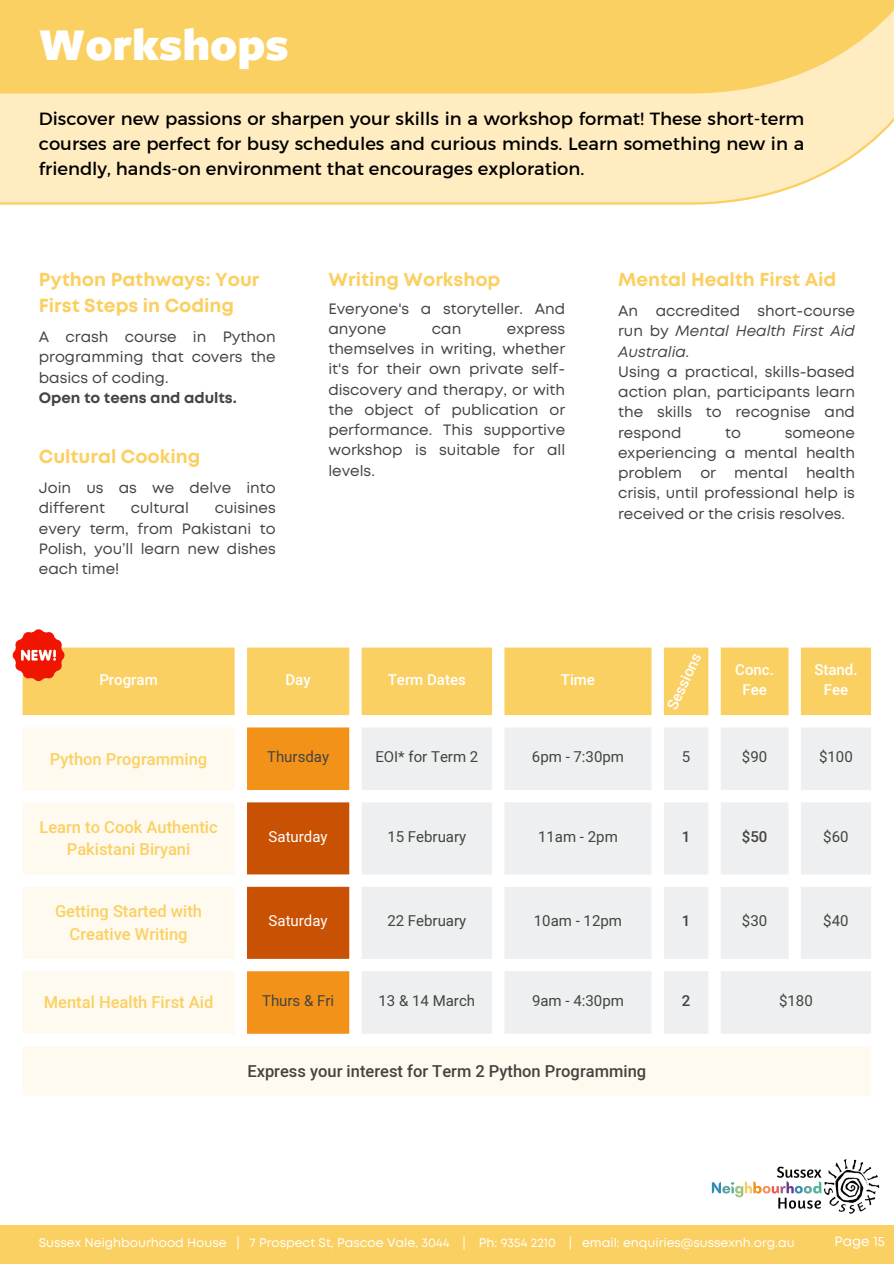
<style>
.page{position:relative;width:894px;height:1264px;background:#fff}
.page>*{position:absolute;margin:0;border:0;box-sizing:border-box;transform-origin:0 0}
.t1{font:900 47.25px "Freight Sans Pro";color:#fff}
.t2{font:700 18.75px/25.8px "Mont";color:#fbd063}
.t3{font:18px/24.8px "Kief Montaser Regular";color:#000;text-align:justify}
.t4{font:500 16.5px/22.5px "Mardoto";color:#fbd063;text-align:center}
.t5{font:500 16.5px "Mardoto";color:#444440}
.t6{font:15px/20.2px "Mont";color:#444440}
.t7{font:15px "Mardoto";color:#444440}
.t8{font:500 15px/20.2px "Mardoto";color:#fff;text-align:center}
.t9{font:15px "Mardoto";color:#fff}
.t10{font:500 15px "Mardoto";color:#444440}
.t11{font:13.5px "Mont";color:#fff}
.t12{font:12.45px "Mont";color:#fff}
.s1{font-weight:700}
.s2{font-style:italic}
</style>
<div class="page">
<div style="left:0;top:1224px;width:893px;height:39px;background:#fbd063"></div>
<svg style="left:0;top:93px;width:893px;height:111px"></svg>
<div style="left:0;top:0;width:893px;height:93px;background:#fbd063"></div>
<svg style="left:23px;top:647px;width:847px;height:68px;fill:#fbd063"></svg>
<svg style="left:23px;top:727px;width:847px;height:368px;fill:#fffaef"></svg>
<svg style="left:361px;top:727px;width:509px;height:306px;fill:#edeff1"></svg>
<svg style="left:247px;top:727px;width:102px;height:306px"></svg>
<img style="left:711px;top:1159px;width:169px;height:55px">
<svg style="left:12px;top:629px;width:53px;height:52px"></svg>
<h3 class="t1" style="left:39px;top:12px;width:251px">Workshops</h3>
<h1 class="t3" style="left:39px;top:107px;width:766px">Discover new passions or sharpen your skills in a workshop format! These short-term courses are perfect for busy schedules and curious minds. Learn something new in a friendly, hands-on environment that encourages exploration.</h1>
<p class="t2" style="left:39px;top:267px;width:222px">Python Pathways: Your<br>First Steps in Coding</p>
<p class="t6" style="left:39px;top:328px;width:238px">A crash course in Python programming that covers the basics of coding.<br><span class="s1">Open to teens and adults.</span></p>
<p class="t2" style="left:39px;top:444px;width:163px">Cultural Cooking</p>
<p class="t6" style="left:39px;top:479px;width:238px">Join us as we delve into different</p>
<p class="t6" style="left:131px;top:499px;width:60px">cultural</p>
<p class="t6" style="left:39px;top:499px;width:238px;text-align:justify;text-indent:176px">cuisines every term, from Pakistani to Polish, you’ll learn new dishes each time!</p>
<p class="t2" style="left:328px;top:267px;width:173px">Writing Workshop</p>
<p class="t6" style="left:328px;top:299px;width:238px">Everyone's a storyteller. And anyone</p>
<p class="t6" style="left:328px;top:320px;width:238px;text-align:justify;text-indent:178px">express themselves in writing, whether it's for their own private self&shy;discovery and therapy, or with the object of publication or performance. This supportive workshop is suitable for all levels.</p>
<p class="t6" style="left:432px;top:320px;width:31px">can</p>
<p class="t2" style="left:618px;top:267px;width:220px">Mental Health First Aid</p>
<h4 class="t6" style="left:618px;top:302px;width:238px">An accredited short-course run by <span class="s2">Mental Health First Aid<br>Australia.<br></span>Using a practical, skills-based action plan, participants learn the skills to recognise and respond</h4>
<h4 class="t6" style="left:725px;top:423px;width:17px">to</h4>
<h4 class="t6" style="left:618px;top:423px;width:238px;text-align:justify;text-indent:166px">someone experiencing a mental health problem or mental health crisis, until professional help is received or the crisis resolves.</h4>
<h5 class="t8" style="left:99px;top:669px;width:60px">Program</h5>
<h2 class="t8" style="left:285px;top:669px;width:27px">Day</h2>
<h5 class="t8" style="left:388px;top:669px;width:79px">Term Dates</h5>
<h2 class="t8" style="left:560px;top:669px;width:36px">Time</h2>
<p class="t8" style="left:662px;top:705px;width:63px;rotate:-65deg">Sessions</p>
<h5 class="t8" style="left:735px;top:659px;width:40px">Conc.</h5>
<h2 class="t8" style="left:742px;top:679px;width:26px">Fee</h2>
<h5 class="t8" style="left:814px;top:659px;width:45px">Stand.<br>Fee</h5>
<p class="t4" style="left:50px;top:747px;width:159px">Python Programming</p>
<p class="t7" style="left:267px;top:748px;width:63px">Thursday</p>
<p class="t7" style="left:375px;top:748px;width:104px">EOI* for Term 2</p>
<p class="t7" style="left:531px;top:748px;width:94px">6pm - 7:30pm</p>
<p class="t7" style="left:681px;top:748px;width:10px">5</p>
<p class="t7" style="left:741px;top:748px;width:27px">$90</p>
<p class="t7" style="left:818px;top:748px;width:35px">$100</p>
<p class="t4" style="left:39px;top:816px;width:180px">Learn to Cook Authentic<br>Pakistani Biryani</p>
<p class="t9" style="left:268px;top:827px;width:61px">Saturday</p>
<p class="t7" style="left:387px;top:827px;width:80px">15 February</p>
<p class="t7" style="left:538px;top:827px;width:81px">11am - 2pm</p>
<p class="t10" style="left:681px;top:827px;width:10px">1</p>
<p class="t10" style="left:741px;top:827px;width:27px">$50</p>
<p class="t7" style="left:823px;top:827px;width:27px">$60</p>
<p class="t4" style="left:55px;top:900px;width:148px">Getting Started with<br>Creative Writing</p>
<p class="t9" style="left:268px;top:912px;width:61px">Saturday</p>
<p class="t7" style="left:387px;top:912px;width:80px">22 February</p>
<p class="t7" style="left:533px;top:912px;width:90px">10am - 12pm</p>
<p class="t10" style="left:681px;top:912px;width:10px">1</p>
<p class="t7" style="left:741px;top:912px;width:27px">$30</p>
<p class="t7" style="left:823px;top:912px;width:27px">$40</p>
<p class="t4" style="left:44px;top:991px;width:171px">Mental Health First Aid</p>
<p class="t7" style="left:262px;top:992px;width:74px">Thurs &amp; Fri</p>
<p class="t7" style="left:378px;top:992px;width:98px">13 &amp; 14 March</p>
<p class="t7" style="left:532px;top:992px;width:93px">9am - 4:30pm</p>
<p class="t10" style="left:681px;top:992px;width:10px">2</p>
<p class="t7" style="left:778px;top:992px;width:35px">$180</p>
<p class="t5" style="left:247px;top:1061px;width:400px">Express your interest for Term 2 Python Programming</p>
<h2 class="t12" style="left:39px;top:1237px;width:757px">Sussex Neighbourhood House | 7 Prospect St, Pascoe Vale, 3044 | Ph: 9354 2210 | email: enquiries@sussexnh.org.au</h2>
<p class="t11" style="left:834px;top:1236px;width:52px">Page 15</p>
</div>
